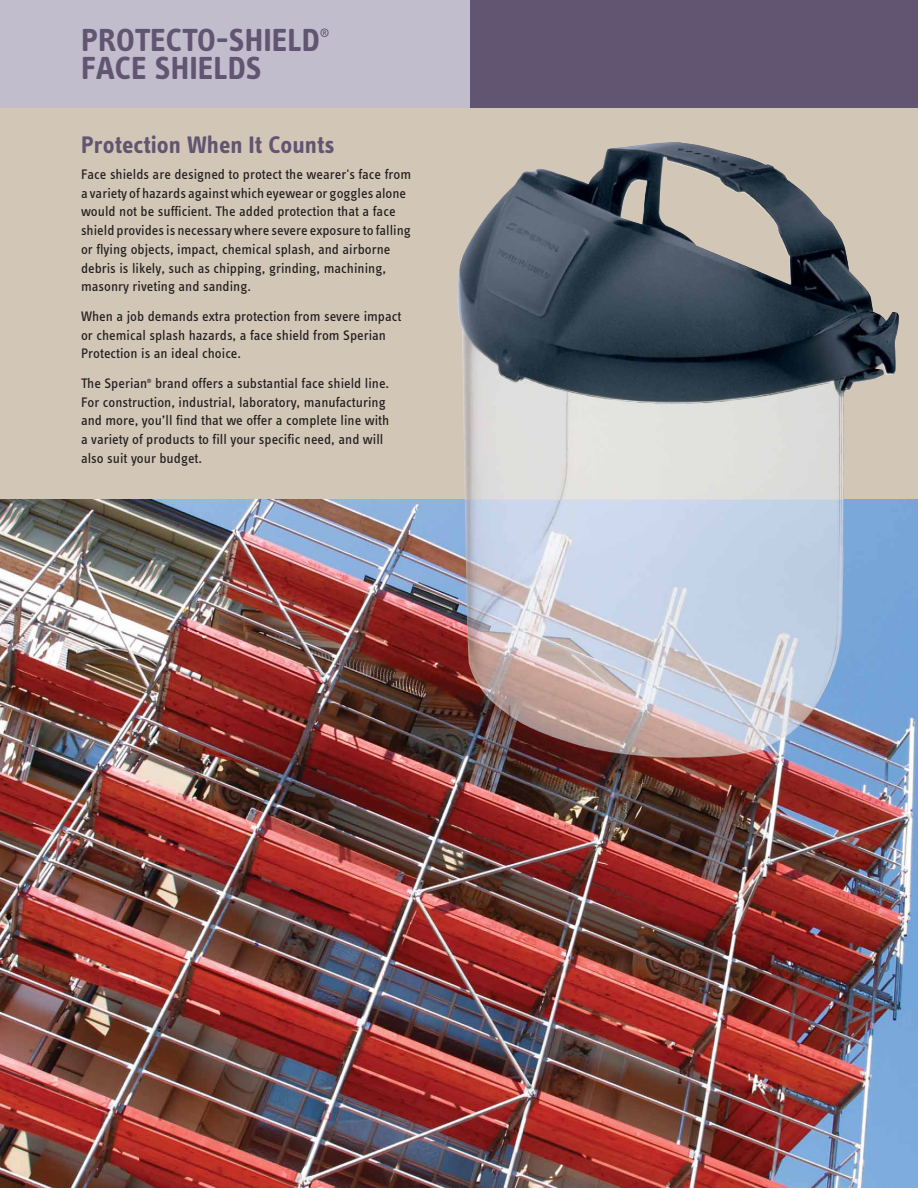
<style>
.page{position:relative;width:918px;height:1188px;background:#fff}
.page>*{position:absolute;margin:0;border:0;box-sizing:border-box;transform-origin:0 0}
.t1{font:33px "Info Text Bold Tf";color:#625572}
.t2{font:24.75px "Info Text Bold Tf";color:#625572}
.t3{font:14.25px/18.8px "Info Text Book Tf";color:#231f20}
.t4{font:12.6px "Info Text Regular Tf";color:#625572}
.t5{font:6.3px "Info Text Book Tf";color:#231f20}
</style>
<div class="page">
<div style="left:0;top:101px;width:918px;height:480px;background:#d2c7b6"></div>
<img style="left:0;top:500px;width:918px;height:688px">
<div style="left:0;top:0;width:486px;height:108px;background:#c2bdcd"></div>
<div style="left:471px;top:0;width:447px;height:108px;background:#625572"></div>
<img style="left:458px;top:407px;width:441px;height:93px">
<img style="left:465px;top:500px;width:379px;height:258px">
<img style="left:457px;top:142px;width:442px;height:265px">
<h1 class="t1" style="left:81px;top:27px;width:240px">PROTECTO-SHIELD</h1>
<p class="t4" style="left:320px;top:28px;width:11px">®</p>
<h1 class="t1" style="left:81px;top:56px;width:182px">FACE SHIELDS</h1>
<h2 class="t2" style="left:81px;top:135px;width:255px">Protection When It Counts</h2>
<p class="t3" style="left:81px;top:166px;width:332px">Face shields are designed to protect the wearer's face from a variety of hazards against which eyewear or goggles alone would not be sufficient. The added protection that a face shield provides is necessary where severe exposure to falling or flying objects, impact, chemical splash, and airborne debris is likely, such as chipping, grinding, machining, masonry riveting and sanding.</p>
<p class="t3" style="left:81px;top:308px;width:322px">When a job demands extra protection from severe impact or chemical splash hazards, a face shield from Sperian<br>Protection is an ideal choice.</p>
<p class="t3" style="left:81px;top:375px;width:68px">The Sperian</p>
<p class="t5" style="left:147px;top:378px;width:6px">®</p>
<p class="t3" style="left:81px;top:375px;width:310px;text-indent:74px">brand offers a substantial face shield line.<br>For construction, industrial, laboratory, manufacturing and more, you’ll find that we offer a complete line with a variety of products to fill your specific need, and will also suit your budget.</p>
</div>
